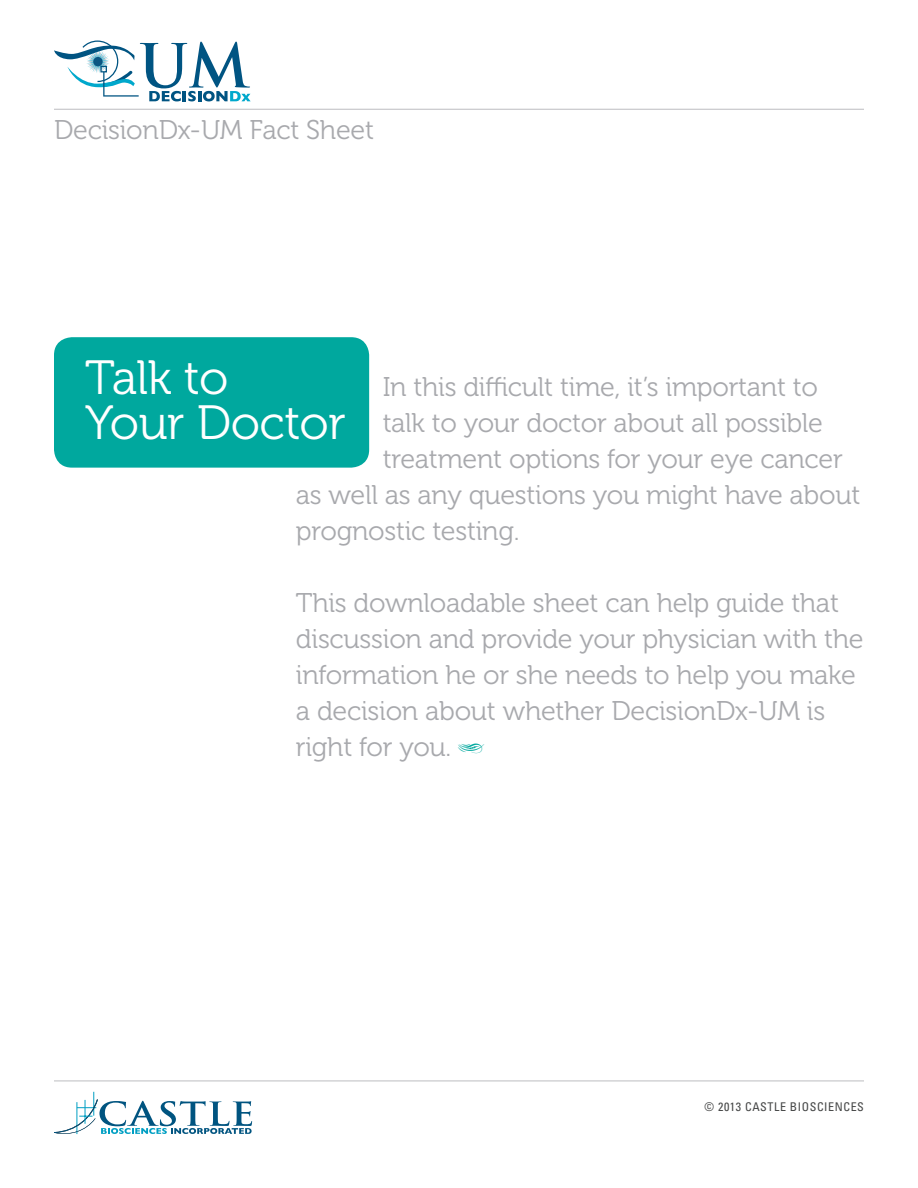
<style>
.page{position:relative;width:918px;height:1188px;background:#fff}
.page>*{position:absolute;margin:0;border:0;box-sizing:border-box;transform-origin:0 0}
.t1{font:48px "Museo 300";letter-spacing:-.01em;color:#fff}
.t2{font:27px/36px "Museo 300";letter-spacing:-.01em;color:#a8a9ad}
.t3{font:condensed 12px "Univers";letter-spacing:.05em;color:#454646}
</style>
<div class="page">
<hr style="left:54px;top:109px;width:810px;height:1px;background:#bcbdc0">
<hr style="left:54px;top:1081px;width:810px;height:1px;background:#bcbdc0">
<svg style="left:54px;top:1092px;width:198px;height:43px"></svg>
<svg style="left:54px;top:40px;width:197px;height:61px"></svg>
<div style="left:54px;top:337px;width:315px;height:131px;background:#00a89e;border-radius:18px"></div>
<p class="t2" style="left:54px;top:112px;width:322px">DecisionDx-UM Fact Sheet</p>
<p class="t1" style="left:85px;top:351px;width:145px">Talk to</p>
<p class="t1" style="left:85px;top:396px;width:262px">Your Doctor</p>
<p class="t2" style="left:383px;top:369px;width:437px">In this difficult time, it’s important to</p>
<p class="t2" style="left:383px;top:405px;width:442px">talk to your doctor about all possible</p>
<p class="t2" style="left:383px;top:441px;width:462px">treatment options for your eye cancer</p>
<p class="t2" style="left:296px;top:477px;width:566px">as well as any questions you might have about</p>
<p class="t2" style="left:296px;top:513px;width:225px">prognostic testing.</p>
<p class="t2" style="left:296px;top:585px;width:569px">This downloadable sheet can help guide that discussion and provide your physician with the information he or she needs to help you make a decision about whether DecisionDx-UM is right for you.</p>
<p class="t3" style="left:705px;top:1099px;width:161px">© 2013 CASTLE BIOSCIENCES</p>
</div>
